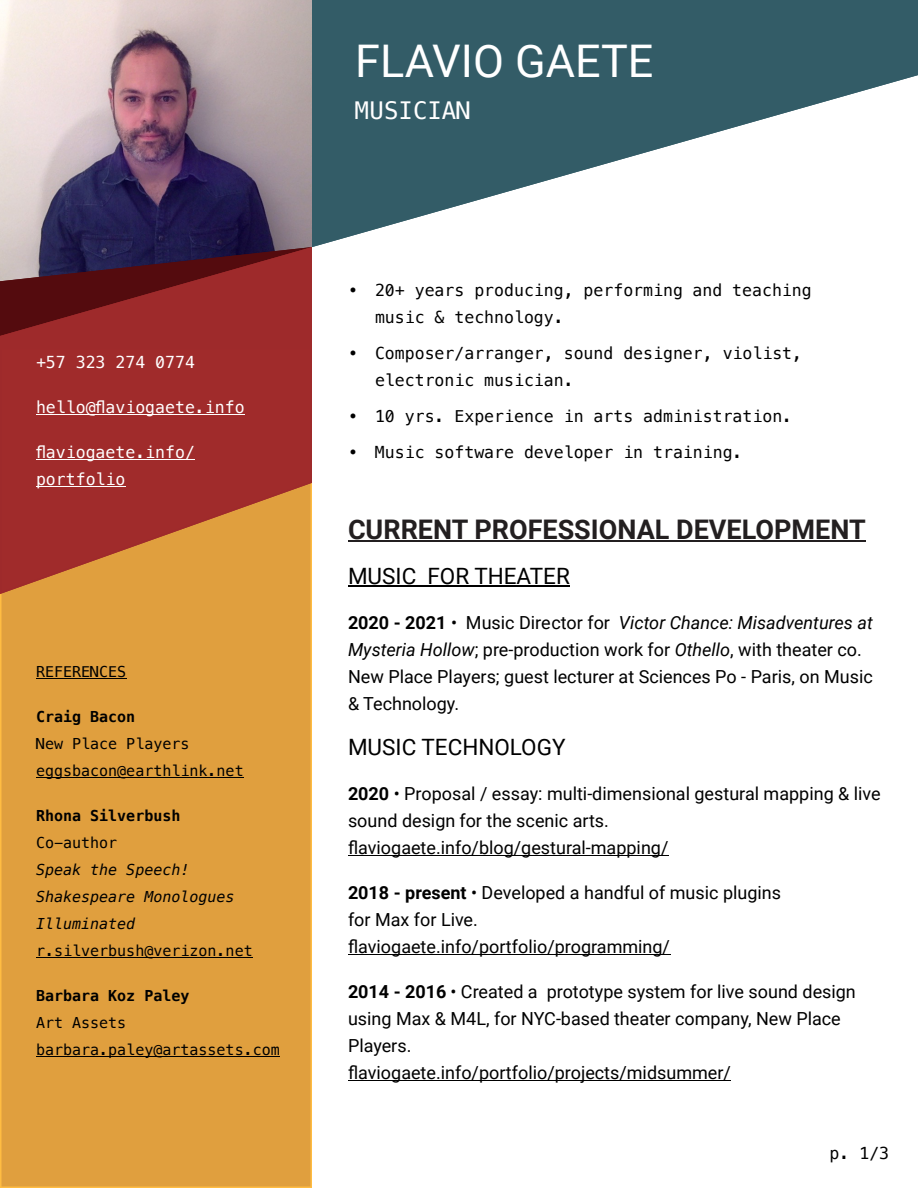
<style>
.page{position:relative;width:918px;height:1188px;background:#fff}
.page>*{position:absolute;margin:0;border:0;box-sizing:border-box;transform-origin:0 0}
.t1{font:45px "Roboto";color:#fff}
.t2{font:700 27px "Roboto";color:#231f20}
.t3{font:24px "Menlo";color:#fff}
.t4{font:22.5px "Roboto";color:#000}
.t5{font:18px/27px "Roboto";color:#000}
.t6{font:16.5px/27px "Menlo";color:#000}
.t7{font:16.5px/27px "Menlo";color:#fff}
.t8{font:15px/27px "Menlo";color:#000}
.t9{font:italic 15px/27px "Menlo";color:#000}
.t10{font:700 15px "Menlo";color:#000}
.s1{font-weight:700}
.s2{font-style:italic}
</style>
<div class="page">
<img style="left:0;top:0;width:312px;height:247px">
<div style="left:0;top:594px;width:312px;height:594px;background:#e09f3e"></div>
<svg style="left:0;top:247px;width:312px;height:101px"></svg>
<svg style="left:0;top:348px;width:312px;height:246px;fill:#a02b2b"></svg>
<svg style="left:312px;top:0;width:606px;height:247px;fill:#335c67"></svg>
<hr style="left:36px;top:414px;width:209px;height:1px;background:#fff">
<hr style="left:36px;top:459px;width:159px;height:1px;background:#fff">
<hr style="left:36px;top:486px;width:89px;height:1px;background:#fff">
<hr style="left:348px;top:541px;width:518px;height:1px;background:#231f20">
<hr style="left:348px;top:585px;width:222px;height:1px;background:#000">
<hr style="left:348px;top:855px;width:320px;height:1px;background:#000">
<hr style="left:348px;top:954px;width:322px;height:1px;background:#000">
<hr style="left:348px;top:1080px;width:383px;height:1px;background:#000">
<hr style="left:36px;top:678px;width:90px;height:1px;background:#000">
<hr style="left:36px;top:777px;width:208px;height:1px;background:#000">
<hr style="left:36px;top:957px;width:217px;height:1px;background:#000">
<hr style="left:36px;top:1056px;width:244px;height:1px;background:#000">
<p class="t7" style="left:36px;top:350px;width:160px">+57 323 274 0774</p>
<p class="t7" style="left:36px;top:395px;width:210px">hello@flaviogaete.info</p>
<p class="t7" style="left:36px;top:440px;width:160px">flaviogaete.info/ portfolio</p>
<p class="t8" style="left:36px;top:660px;width:92px">REFERENCES</p>
<p class="t10" style="left:36px;top:711px;width:101px">Craig Bacon</p>
<p class="t8" style="left:36px;top:732px;width:209px">New Place Players eggsbacon@earthlink.net</p>
<p class="t10" style="left:36px;top:810px;width:146px">Rhona Silverbush</p>
<p class="t8" style="left:36px;top:831px;width:83px">Co-author</p>
<p class="t9" style="left:36px;top:858px;width:200px">Speak the Speech!<br>Shakespeare Monologues<br>Illuminated</p>
<p class="t8" style="left:36px;top:939px;width:218px">r.silverbush@verizon.net</p>
<p class="t10" style="left:36px;top:990px;width:155px">Barbara Koz Paley</p>
<p class="t8" style="left:36px;top:1011px;width:245px">Art Assets barbara.paley@artassets.com</p>
<h1 class="t1" style="left:355px;top:43px;width:300px">FLAVIO GAETE</h1>
<h3 class="t3" style="left:355px;top:101px;width:117px">MUSICIAN</h3>
<p class="t6" style="left:375px;top:278px;width:438px;text-indent:-27px">• 20+ years producing, performing and teaching music &amp; technology.</p>
<p class="t6" style="left:375px;top:341px;width:429px;text-indent:-27px">• Composer/arranger, sound designer, violist, electronic musician.</p>
<p class="t6" style="left:348px;top:404px;width:446px">• 10 yrs. Experience in arts administration.</p>
<p class="t6" style="left:348px;top:440px;width:396px">• Music software developer in training.</p>
<h2 class="t2" style="left:348px;top:518px;width:519px">CURRENT PROFESSIONAL DEVELOPMENT</h2>
<p class="t4" style="left:348px;top:567px;width:223px">MUSIC FOR THEATER</p>
<p class="t5" style="left:348px;top:611px;width:526px"><span class="s1">2020 - 2021</span> • Music Director for <span class="s2">Victor Chance: Misadventures at Mysteria Hollow</span>; pre-production work for <span class="s2">Othello</span>, with theater co.<br>New Place Players; guest lecturer at Sciences Po - Paris, on Music &amp; Technology.</p>
<p class="t4" style="left:348px;top:738px;width:219px">MUSIC TECHNOLOGY</p>
<p class="t5" style="left:348px;top:782px;width:534px"><span class="s1">2020</span> • Proposal / essay: multi-dimensional gestural mapping &amp; live sound design for the scenic arts. flaviogaete.info/blog/gestural-mapping/</p>
<p class="t5" style="left:348px;top:881px;width:435px"><span class="s1">2018 - present</span> • Developed a handful of music plugins for Max for Live. flaviogaete.info/portfolio/programming/</p>
<p class="t5" style="left:348px;top:980px;width:509px"><span class="s1">2014 - 2016</span> • Created a prototype system for live sound design using Max &amp; M4L, for NYC-based theater company, New Place Players.<br>flaviogaete.info/portfolio/projects/midsummer/</p>
<p class="t6" style="left:830px;top:1141px;width:61px">p. 1/3</p>
</div>
